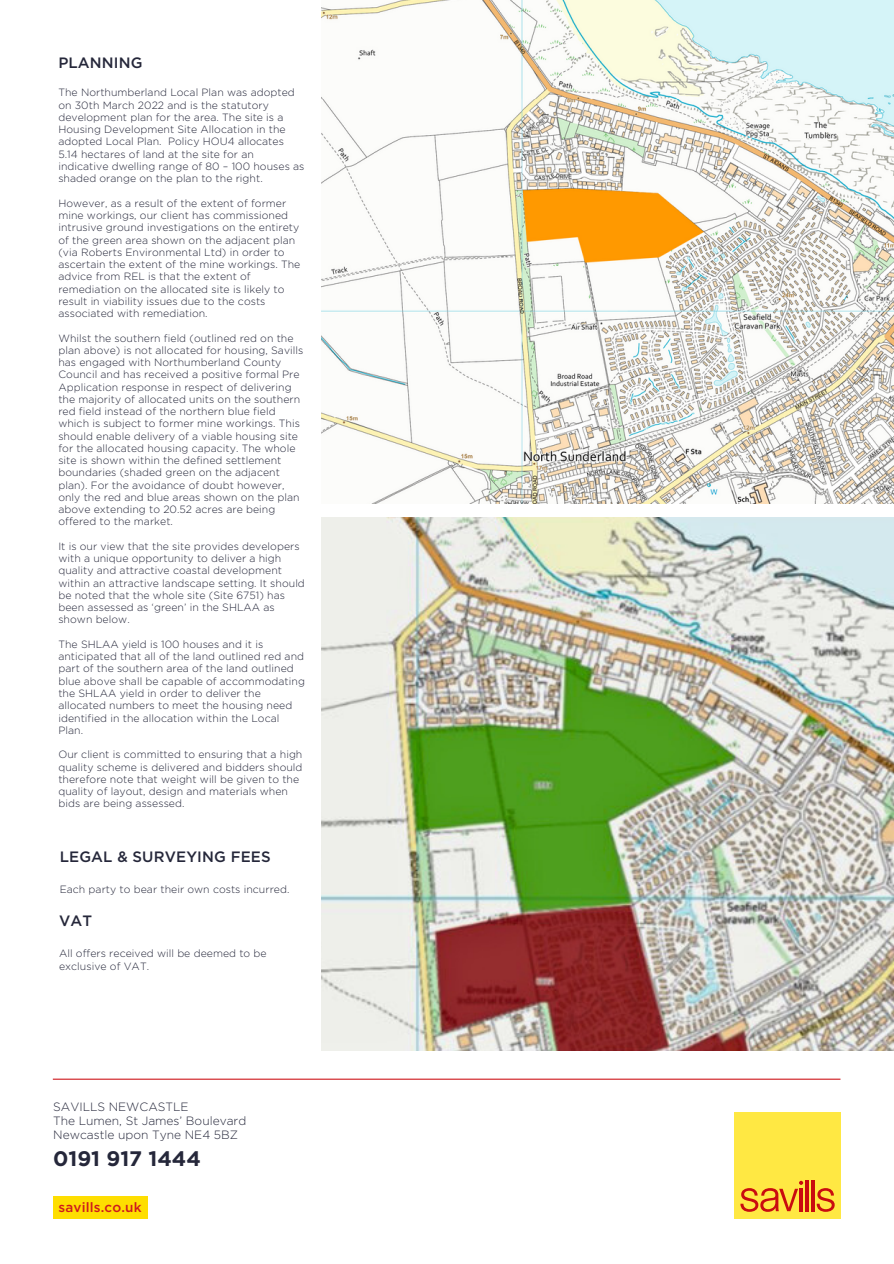
<style>
.page{position:relative;width:894px;height:1264px;background:#fff}
.page>*{position:absolute;margin:0;border:0;box-sizing:border-box;transform-origin:0 0}
.t1{font:700 21px "Gotham";color:#25273a}
.t2{font:500 15px "Gotham";letter-spacing:.01em;color:#25273a}
.t3{font:500 13.5px "Gotham";letter-spacing:.01em;color:#ce181e}
.t4{font:300 12px/14px "Gotham";color:#25273a}
.t5{font:300 10.5px/12.3px "Gotham";letter-spacing:.005em;color:#25273a}
</style>
<div class="page">
<img style="left:321px;top:0;width:572px;height:503px">
<img style="left:321px;top:517px;width:572px;height:533px">
<hr style="left:53px;top:1078px;width:787px;height:1px;background:#ce181e">
<div style="left:53px;top:1196px;width:94px;height:23px;background:#fede00"></div>
<div style="left:733px;top:1112px;width:107px;height:106px;background:#ffe843"></div>
<svg style="left:740px;top:1180px;width:63px;height:31px"></svg>
<hr style="left:799px;top:1188px;width:3px;height:23px;background:#c90c0f">
<hr style="left:805px;top:1180px;width:3px;height:31px;background:#c90c0f">
<hr style="left:811px;top:1180px;width:3px;height:31px;background:#c90c0f">
<svg style="left:816px;top:1188px;width:18px;height:23px"></svg>
<p class="t2" style="left:58px;top:54px;width:86px">PLANNING</p>
<p class="t5" style="left:58px;top:86px;width:247px">The Northumberland Local Plan was adopted on 30th March 2022 and is the statutory development plan for the area. The site is a Housing Development Site Allocation in the adopted Local Plan. Policy HOU4 allocates 5.14 hectares of land at the site for an indicative dwelling range of 80 – 100 houses as shaded orange on the plan to the right.</p>
<p class="t5" style="left:58px;top:197px;width:243px">However, as a result of the extent of former mine workings, our client has commissioned intrusive ground investigations on the entirety of the green area shown on the adjacent plan (via Roberts Environmental Ltd) in order to ascertain the extent of the mine workings. The advice from REL is that the extent of remediation on the allocated site is likely to result in viability issues due to the costs associated with remediation.</p>
<p class="t5" style="left:58px;top:331px;width:246px">Whilst the southern field (outlined red on the plan above) is not allocated for housing, Savills has engaged with Northumberland County Council and has received a positive formal Pre Application response in respect of delivering the majority of allocated units on the southern red field instead of the northern blue field which is subject to former mine workings. This should enable delivery of a viable housing site for the allocated housing capacity. The whole site is shown within the defined settlement boundaries (shaded green on the adjacent plan). For the avoidance of doubt however, only the red and blue areas shown on the plan above extending to 20.52 acres are being offered to the market.</p>
<h4 class="t5" style="left:58px;top:540px;width:248px">It is our view that the site provides developers with a unique opportunity to deliver a high quality and attractive coastal development within an attractive landscape setting. It should be noted that the whole site (Site 6751) has been assessed as ‘green’ in the SHLAA as shown below.</h4>
<h1 class="t5" style="left:58px;top:638px;width:248px">The SHLAA yield is 100 houses and it is anticipated that all of the land outlined red and part of the southern area of the land outlined blue above shall be capable of accommodating the SHLAA yield in order to deliver the allocated numbers to meet the housing need identified in the allocation within the Local Plan.</h1>
<h3 class="t5" style="left:58px;top:748px;width:245px">Our client is committed to ensuring that a high quality scheme is delivered and bidders should therefore note that weight will be given to the quality of layout, design and materials when bids are being assessed.</h3>
<h2 class="t2" style="left:60px;top:847px;width:212px">LEGAL &amp; SURVEYING FEES</h2>
<p class="t5" style="left:60px;top:883px;width:231px">Each party to bear their own costs incurred.</p>
<h2 class="t2" style="left:59px;top:911px;width:35px">VAT</h2>
<p class="t5" style="left:59px;top:947px;width:209px">All offers received will be deemed to be exclusive of VAT.</p>
<h2 class="t4" style="left:53px;top:1099px;width:194px">SAVILLS NEWCASTLE<br>The Lumen, St James’ Boulevard<br>Newcastle upon Tyne NE4 5BZ</h2>
<p class="t1" style="left:53px;top:1145px;width:149px">0191 917 1444</p>
<p class="t3" style="left:58px;top:1199px;width:85px">savills.co.uk</p>
</div>
